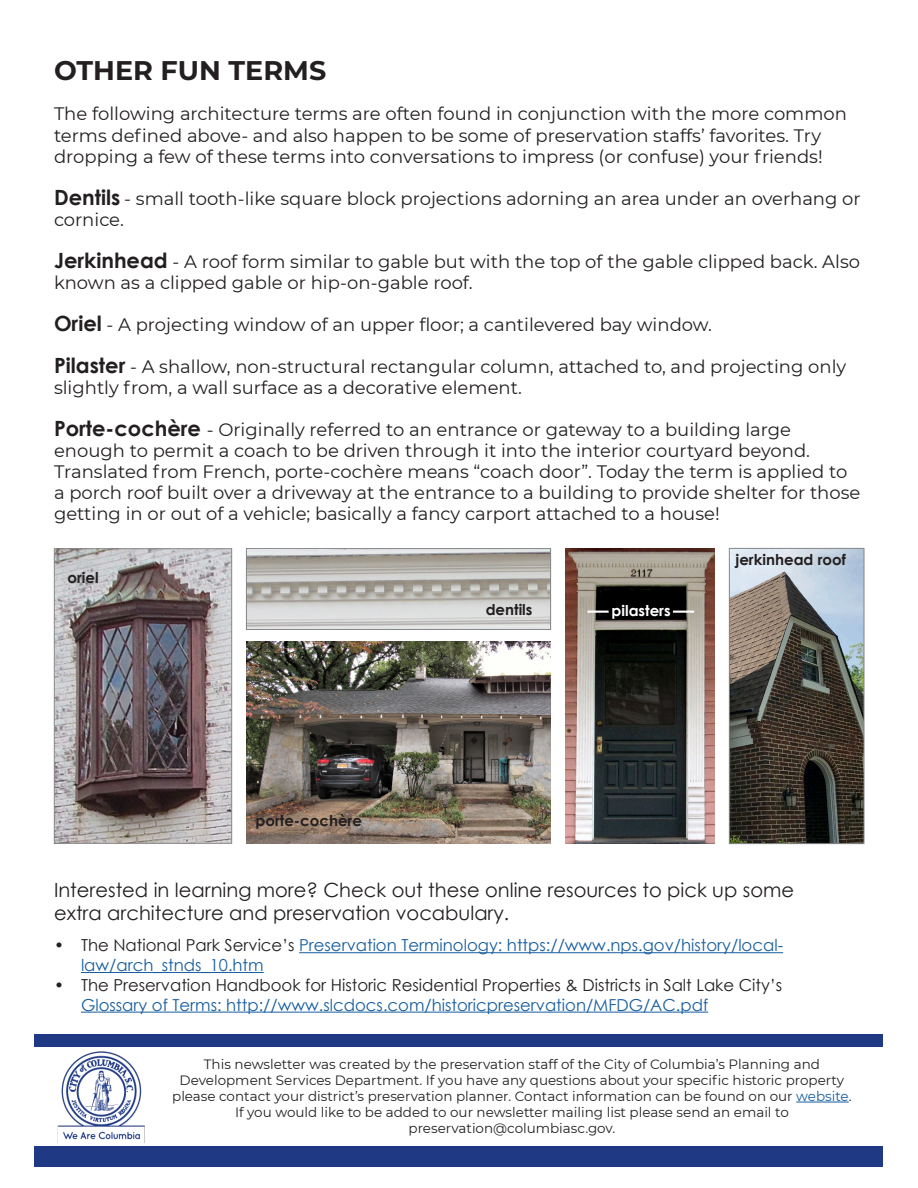
<style>
.page{position:relative;width:918px;height:1188px;background:#fff}
.page>*{position:absolute;margin:0;border:0;box-sizing:border-box;transform-origin:0 0}
.t1{font:700 27px "Montserrat";color:#231f20}
.t2{font:19.5px/23.4px "Century Gothic";color:#231f20}
.t3{font:18px/21px "Montserrat";color:#231f20}
.t4{font:16.5px/19.8px "Century Gothic";color:#231f20}
.t5{font:16.5px/19.8px "Century Gothic";color:#175d9e}
.t6{font:700 15px "Century Gothic";color:#231f20}
.t7{font:700 15px "Century Gothic";color:#fff}
.t8{font:13.5px/16.2px "Montserrat";color:#231f20;text-align:center}
.s1{font-family:"Century Gothic";font-weight:700;font-size:21px}
.s2{color:#231f20}
.s3{color:#175d9e}
</style>
<div class="page">
<div style="left:34px;top:1034px;width:849px;height:132px;background:#1f3984"></div>
<div style="left:24px;top:1047px;width:870px;height:98px;background:#fff"></div>
<hr style="left:796px;top:1102px;width:53px;height:1px;background:#175d9e">
<img style="left:57px;top:1051px;width:88px;height:91px">
<hr style="left:299px;top:952px;width:484px;height:1px;background:#175d9e">
<hr style="left:81px;top:972px;width:183px;height:1px;background:#175d9e">
<hr style="left:81px;top:1012px;width:627px;height:1px;background:#175d9e">
<img style="left:248px;top:550px;width:301px;height:78px">
<div style="left:246px;top:548px;width:305px;height:82px;border:1px solid #848689"></div>
<img style="left:246px;top:642px;width:305px;height:201px">
<img style="left:54px;top:548px;width:178px;height:296px">
<img style="left:565px;top:548px;width:149px;height:295px">
<hr style="left:673px;top:611px;width:21px;height:2px;background:#fff">
<hr style="left:587px;top:611px;width:22px;height:2px;background:#fff">
<img style="left:731px;top:550px;width:131px;height:292px">
<div style="left:729px;top:548px;width:135px;height:296px;border:1px solid #848689"></div>
<p class="t1" style="left:54px;top:51px;width:274px">OTHER FUN TERMS</p>
<p class="t3" style="left:54px;top:102px;width:795px;line-height:21.6px">The following architecture terms are often found in conjunction with the more common terms defined above- and also happen to be some of preservation staffs’ favorites. Try dropping a few of these terms into conversations to impress (or confuse) your friends!</p>
<p class="t3" style="left:54px;top:188px;width:808px"><span class="s1">Dentils</span> - small tooth-like square block projections adorning an area under an overhang or cornice.</p>
<p class="t3" style="left:54px;top:251px;width:808px"><span class="s1">Jerkinhead</span> - A roof form similar to gable but with the top of the gable clipped back. Also known as a clipped gable or hip-on-gable roof.</p>
<p class="t3" style="left:54px;top:314px;width:659px"><span class="s1">Oriel</span> - A projecting window of an upper floor; a cantilevered bay window.</p>
<p class="t3" style="left:54px;top:356px;width:794px"><span class="s1">Pilaster</span> - A shallow, non-structural rectangular column, attached to, and projecting only slightly from, a wall surface as a decorative element.</p>
<p class="t3" style="left:54px;top:419px;width:808px"><span class="s1">Porte-cochère</span> - Originally referred to an entrance or gateway to a building large enough to permit a coach to be driven through it into the interior courtyard beyond.<br>Translated from French, porte-cochère means “coach door”. Today the term is applied to a porch roof built over a driveway at the entrance to a building to provide shelter for those getting in or out of a vehicle; basically a fancy carport attached to a house!</p>
<p class="t6" style="left:67px;top:566px;width:33px">oriel</p>
<p class="t6" style="left:256px;top:810px;width:108px">porte-cochère</p>
<p class="t6" style="left:486px;top:598px;width:48px">dentils</p>
<p class="t7" style="left:612px;top:599px;width:61px">pilasters</p>
<p class="t6" style="left:735px;top:548px;width:112px">jerkinhead roof</p>
<p class="t2" style="left:54px;top:878px;width:742px">Interested in learning more? Check out these online resources to pick up some extra architecture and preservation vocabulary.</p>
<p class="t5" style="left:81px;top:935px;width:704px;text-indent:-27px"><span class="s2">• The National Park Service’s</span> Preservation Terminology: https://www.nps.gov/history/local&shy;law/arch_stnds_10.htm</p>
<p class="t4" style="left:81px;top:975px;width:703px;text-indent:-27px">• The Preservation Handbook for Historic Residential Properties &amp; Districts in Salt Lake City’s<br><span class="s3">Glossary of Terms: http://www.slcdocs.com/historicpreservation/MFDG/AC.pdf</span></p>
<p class="t8" style="left:172px;top:1055px;width:681px">This newsletter was created by the preservation staff of the City of Columbia’s Planning and<br>Development Services Department. If you have any questions about your specific historic property please contact your district’s preservation planner. Contact information can be found on our <span class="s3">website</span>.</p>
<p class="t8" style="left:235px;top:1104px;width:555px">If you would like to be added to our newsletter mailing list please send an email to</p>
<p class="t8" style="left:409px;top:1120px;width:208px">preservation@columbiasc.gov.</p>
</div>
